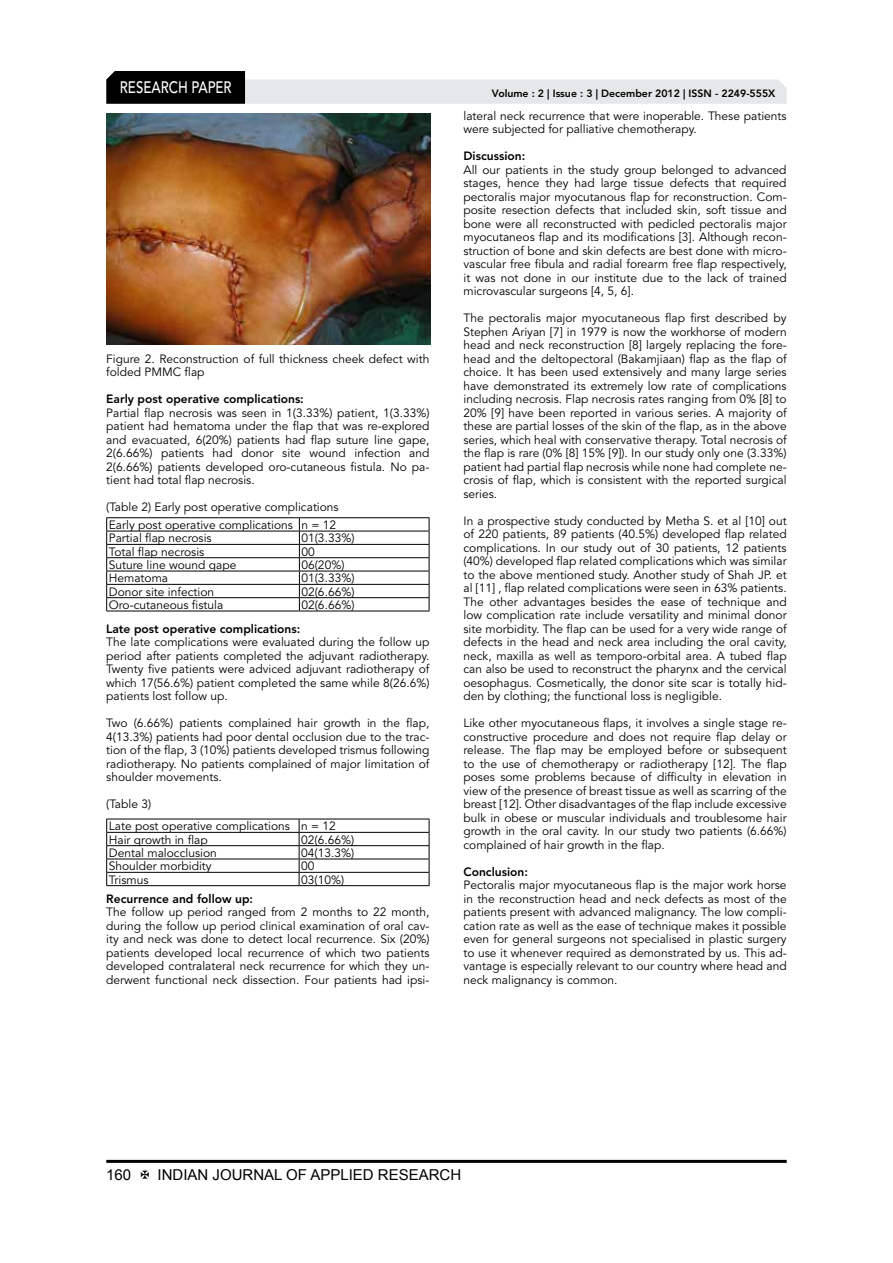
<style>
.page{position:relative;width:893px;height:1263px;background:#fff}
.page>*{position:absolute;margin:0;border:0;box-sizing:border-box;transform-origin:0 0}
.t1{font:500 16.5px "Avenir LT Std";color:#fff;scale:.8 1}
.t2{font:15px "Arial";color:#000}
.t3{font:12px/13.5px "Avenir LT Std";color:#000;text-align:justify}
.t4{font:800 12px "Avenir LT Std";color:#000}
.t5{font:800 10.5px "Avenir LT Std";color:#000}
</style>
<div class="page">
<hr style="left:106px;top:1160px;width:681px;height:3px;background:#000">
<svg style="left:106px;top:71px;width:681px;height:33px"></svg>
<hr style="left:106px;top:517px;width:193px;height:1px;background:#000">
<hr style="left:299px;top:517px;width:130px;height:1px;background:#000">
<hr style="left:106px;top:531px;width:193px;height:1px;background:#000">
<hr style="left:299px;top:531px;width:130px;height:1px;background:#000">
<hr style="left:106px;top:544px;width:193px;height:1px;background:#000">
<hr style="left:299px;top:544px;width:130px;height:1px;background:#000">
<hr style="left:106px;top:557px;width:193px;height:1px;background:#000">
<hr style="left:299px;top:557px;width:130px;height:1px;background:#000">
<hr style="left:106px;top:571px;width:193px;height:1px;background:#000">
<hr style="left:299px;top:571px;width:130px;height:1px;background:#000">
<hr style="left:106px;top:584px;width:193px;height:1px;background:#000">
<hr style="left:299px;top:584px;width:130px;height:1px;background:#000">
<hr style="left:106px;top:597px;width:193px;height:1px;background:#000">
<hr style="left:299px;top:597px;width:130px;height:1px;background:#000">
<svg style="left:299px;top:518px;width:1px;height:93px"></svg>
<hr style="left:106px;top:611px;width:193px;height:1px;background:#000">
<hr style="left:299px;top:611px;width:130px;height:1px;background:#000">
<svg style="left:106px;top:518px;width:1px;height:93px"></svg>
<svg style="left:429px;top:518px;width:1px;height:93px"></svg>
<hr style="left:106px;top:819px;width:193px;height:1px;background:#000">
<hr style="left:299px;top:819px;width:130px;height:1px;background:#000">
<hr style="left:106px;top:832px;width:193px;height:1px;background:#000">
<hr style="left:299px;top:832px;width:130px;height:1px;background:#000">
<hr style="left:106px;top:845px;width:193px;height:1px;background:#000">
<hr style="left:299px;top:845px;width:130px;height:1px;background:#000">
<hr style="left:106px;top:859px;width:193px;height:1px;background:#000">
<hr style="left:299px;top:859px;width:130px;height:1px;background:#000">
<hr style="left:106px;top:872px;width:193px;height:1px;background:#000">
<hr style="left:299px;top:872px;width:130px;height:1px;background:#000">
<svg style="left:299px;top:819px;width:1px;height:66px"></svg>
<svg style="left:106px;top:819px;width:1px;height:66px"></svg>
<svg style="left:429px;top:819px;width:1px;height:66px"></svg>
<hr style="left:106px;top:885px;width:193px;height:1px;background:#000">
<hr style="left:299px;top:885px;width:130px;height:1px;background:#000">
<img style="left:106px;top:113px;width:324px;height:231px">
<h1 class="t1" style="left:120px;top:78px;width:139px">RESEARCH PAPER</h1>
<p class="t3" style="left:106px;top:352px;width:325px">Figure 2. Reconstruction of full thickness cheek defect with folded PMMC flap</p>
<p class="t4" style="left:106px;top:392px;width:199px">Early post operative complications:</p>
<p class="t3" style="left:106px;top:406px;width:325px">Partial flap necrosis was seen in 1(3.33%) patient, 1(3.33%) patient had hematoma under the flap that was re-explored and evacuated, 6(20%) patients had flap suture line gape, 2(6.66%) patients had donor site wound infection and 2(6.66%) patients developed oro-cutaneous fistula. No pa&shy;tient had total flap necrosis.</p>
<p class="t3" style="left:106px;top:499px;width:234px;line-height:17.5px">(Table 2) Early post operative complications<br>Early post operative complications n = 12</p>
<p class="t3" style="left:109px;top:532px;width:104px">Partial flap necrosis</p>
<p class="t3" style="left:302px;top:532px;width:54px">01(3.33%)</p>
<p class="t3" style="left:109px;top:545px;width:97px">Total flap necrosis</p>
<p class="t3" style="left:302px;top:545px;width:15px">00</p>
<p class="t3" style="left:109px;top:558px;width:129px">Suture line wound gape</p>
<p class="t3" style="left:302px;top:558px;width:44px">06(20%)</p>
<p class="t3" style="left:109px;top:572px;width:61px">Hematoma</p>
<p class="t3" style="left:302px;top:572px;width:54px">01(3.33%)</p>
<p class="t3" style="left:109px;top:585px;width:107px">Donor site infection</p>
<p class="t3" style="left:302px;top:585px;width:54px">02(6.66%)</p>
<p class="t3" style="left:109px;top:598px;width:116px">Oro-cutaneous fistula</p>
<p class="t3" style="left:302px;top:598px;width:54px">02(6.66%)</p>
<p class="t4" style="left:106px;top:622px;width:195px">Late post operative complications:</p>
<p class="t3" style="left:106px;top:636px;width:325px">The late complications were evaluated during the follow up period after patients completed the adjuvant radiotherapy.<br>Twenty five patients were adviced adjuvant radiotherapy of which 17(56.6%) patient completed the same while 8(26.6%) patients lost follow up.</p>
<p class="t3" style="left:106px;top:717px;width:325px">Two (6.66%) patients complained hair growth in the flap, 4(13.3%) patients had poor dental occlusion due to the trac&shy;tion of the flap, 3 (10%) patients developed trismus following radiotherapy. No patients complained of major limitation of shoulder movements.</p>
<p class="t3" style="left:106px;top:794px;width:231px;line-height:21.8px">(Table 3)<br>Late post operative complications n = 12</p>
<p class="t3" style="left:109px;top:833px;width:100px">Hair growth in flap</p>
<p class="t3" style="left:301px;top:833px;width:54px">02(6.66%)</p>
<p class="t3" style="left:109px;top:846px;width:110px">Dental malocclusion</p>
<p class="t3" style="left:301px;top:846px;width:54px">04(13.3%)</p>
<p class="t3" style="left:109px;top:860px;width:104px">Shoulder morbidity</p>
<p class="t3" style="left:301px;top:860px;width:15px">00</p>
<p class="t3" style="left:109px;top:873px;width:41px">Trismus</p>
<p class="t3" style="left:301px;top:873px;width:44px">03(10%)</p>
<p class="t4" style="left:106px;top:892px;width:148px">Recurrence and follow up:</p>
<p class="t3" style="left:106px;top:906px;width:325px">The follow up period ranged from 2 months to 22 month, during the follow up period clinical examination of oral cav&shy;ity and neck was done to detect local recurrence. Six (20%) patients developed local recurrence of which two patients developed contralateral neck recurrence for which they un&shy;derwent functional neck dissection. Four patients had ipsi-</p>
<p class="t5" style="left:492px;top:87px;width:285px">Volume : 2 | Issue : 3 | December 2012 | ISSN - 2249-555X</p>
<p class="t3" style="left:463px;top:109px;width:325px">lateral neck recurrence that were inoperable. These patients were subjected for palliative chemotherapy.</p>
<p class="t4" style="left:463px;top:149px;width:63px">Discussion:</p>
<p class="t3" style="left:463px;top:163px;width:325px">All our patients in the study group belonged to advanced stages, hence they had large tissue defects that required pectoralis major myocutanous flap for reconstruction. Com&shy;posite resection defects that included skin, soft tissue and bone were all reconstructed with pedicled pectoralis major myocutaneos flap and its modifications [3]. Although recon&shy;struction of bone and skin defects are best done with micro&shy;vascular free fibula and radial forearm free flap respectively, it was not done in our institute due to the lack of trained microvascular surgeons [4, 5, 6].</p>
<p class="t3" style="left:463px;top:312px;width:325px">The pectoralis major myocutaneous flap first described by Stephen Ariyan [7] in 1979 is now the workhorse of modern head and neck reconstruction [8] largely replacing the fore&shy;head and the deltopectoral (Bakamjiaan) flap as the flap of choice. It has been used extensively and many large series have demonstrated its extremely low rate of complications including necrosis. Flap necrosis rates ranging from 0% [8] to 20% [9] have been reported in various series. A majority of these are partial losses of the skin of the flap, as in the above series, which heal with conservative therapy. Total necrosis of the flap is rare (0% [8] 15% [9]). In our study only one (3.33%) patient had partial flap necrosis while none had complete ne&shy;crosis of flap, which is consistent with the reported surgical series.</p>
<p class="t3" style="left:463px;top:514px;width:325px">In a prospective study conducted by Metha S. et al [10] out of 220 patients, 89 patients (40.5%) developed flap related complications. In our study out of 30 patients, 12 patients (40%) developed flap related complications which was similar to the above mentioned study. Another study of Shah JP. et al [11] , flap related complications were seen in 63% patients.<br>The other advantages besides the ease of technique and low complication rate include versatility and minimal donor site morbidity. The flap can be used for a very wide range of defects in the head and neck area including the oral cavity, neck, maxilla as well as temporo-orbital area. A tubed flap can also be used to reconstruct the pharynx and the cervical oesophagus. Cosmetically, the donor site scar is totally hid&shy;den by clothing; the functional loss is negligible.</p>
<p class="t3" style="left:463px;top:717px;width:325px">Like other myocutaneous flaps, it involves a single stage re&shy;constructive procedure and does not require flap delay or release. The flap may be employed before or subsequent to the use of chemotherapy or radiotherapy [12]. The flap poses some problems because of difficulty in elevation in view of the presence of breast tissue as well as scarring of the breast [12]. Other disadvantages of the flap include excessive bulk in obese or muscular individuals and troublesome hair growth in the oral cavity. In our study two patients (6.66%) complained of hair growth in the flap.</p>
<p class="t4" style="left:463px;top:865px;width:66px">Conclusion:</p>
<p class="t3" style="left:463px;top:879px;width:325px">Pectoralis major myocutaneous flap is the major work horse in the reconstruction head and neck defects as most of the patients present with advanced malignancy. The low compli&shy;cation rate as well as the ease of technique makes it possible even for general surgeons not specialised in plastic surgery to use it whenever required as demonstrated by us. This ad&shy;vantage is especially relevant to our country where head and neck malignancy is common.</p>
<p class="t2" style="left:106px;top:1164px;width:27px">160</p>
<p class="t2" style="left:158px;top:1164px;width:305px">INDIAN JOURNAL OF APPLIED RESEARCH</p>
</div>
